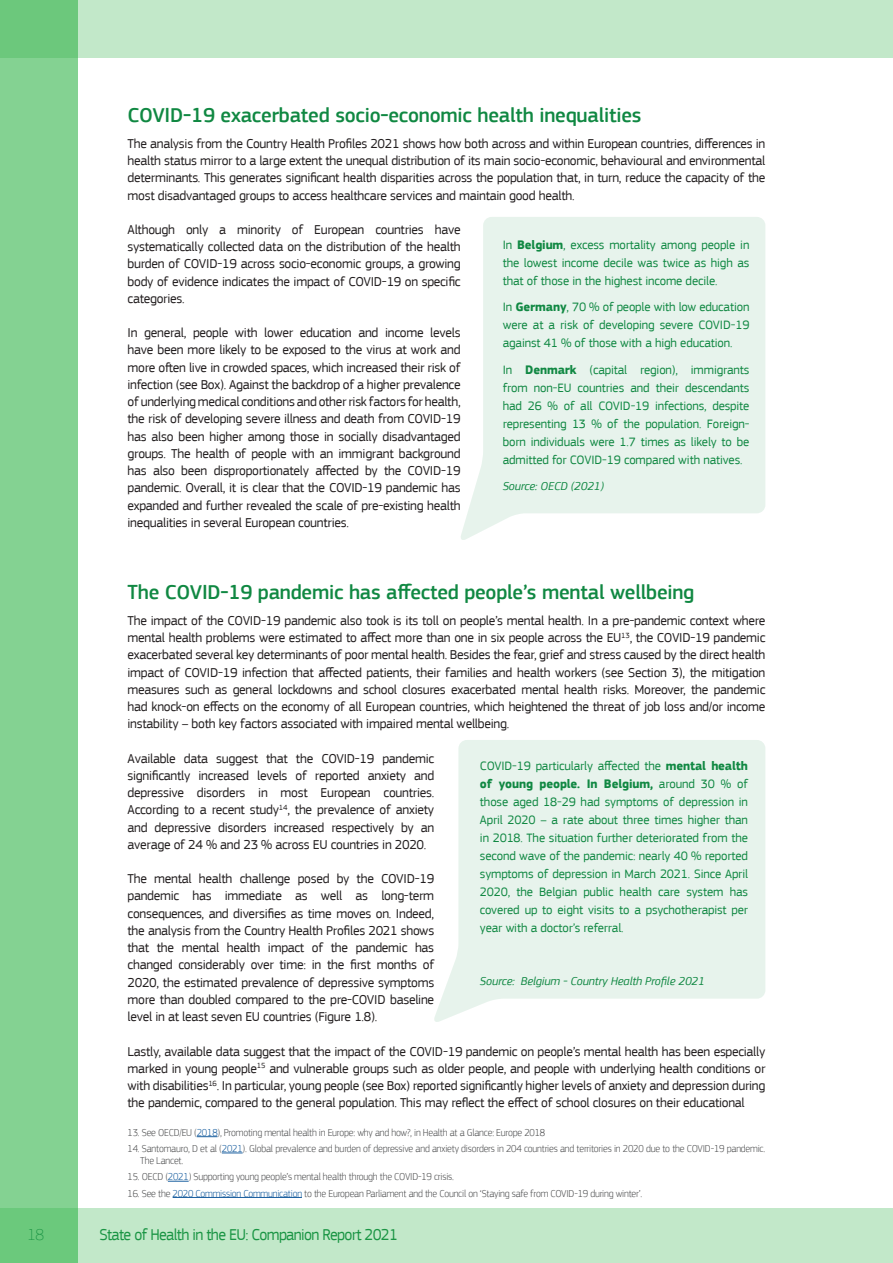
<style>
.page{position:relative;width:893px;height:1263px;background:#fff}
.page>*{position:absolute;margin:0;border:0;box-sizing:border-box;transform-origin:0 0}
.Subtitle_green{font:500 21px "EC Square Sans Pro";letter-spacing:-.01em;color:#108842}
.t1{font:16.5px "EC Square Sans Pro";letter-spacing:-.04em;color:#108842;scale:.96 1}
.t2{font:100 16.5px "EC Square Sans Pro";color:#108842}
.Text_1{font:13.5px/17.2px "EC Square Sans Pro";letter-spacing:-.02em;color:#231f20;text-align:justify}
.Medium_-_Paragraph{font:12.75px/18px "EC Square Sans Pro";letter-spacing:-.01em;color:#108842;text-align:justify}
.Medium_-_Paragraph-2{font:italic 12px "EC Square Sans Pro";letter-spacing:-.01em;color:#108842}
.Footnote{font:300 10.5px/12px "EC Square Sans Pro";letter-spacing:-.02em;color:#4e4f50;scale:.95 1}
.s1{font-weight:700}
.s2{color:#175d9e}
</style>
<div class="page">
<div style="left:0;top:0;width:893px;height:58px;background:#c2e8c9"></div>
<div style="left:0;top:0;width:78px;height:1263px;background:#84d292"></div>
<svg style="left:0;top:1208px;width:893px;height:55px;background:#bae5c2"></svg>
<svg style="left:461px;top:217px;width:304px;height:323px;background:#eaf4ee"></svg>
<svg style="left:197px;top:1136px;width:21px;height:1px"></svg>
<svg style="left:222px;top:1153px;width:21px;height:1px"></svg>
<svg style="left:168px;top:1181px;width:21px;height:1px"></svg>
<hr style="left:173px;top:1197px;width:129px;height:1px;background:#175d9e">
<svg style="left:434px;top:740px;width:331px;height:282px;background:#eaf4ee"></svg>
<p class="Subtitle_green" style="left:128px;top:103px;width:515px">COVID-19 exacerbated socio-economic health inequalities</p>
<p class="Text_1" style="left:128px;top:135px;width:639px">The analysis from the Country Health Profiles 2021 shows how both across and within European countries, differences in health status mirror to a large extent the unequal distribution of its main socio-economic, behavioural and environmental determinants. This generates significant health disparities across the population that, in turn, reduce the capacity of the most disadvantaged groups to access healthcare services and maintain good health.</p>
<p class="Text_1" style="left:128px;top:221px;width:335px">Although only a minority of European countries have systematically collected data on the distribution of the health burden of COVID-19 across socio-economic groups, a growing body of evidence indicates the impact of COVID-19 on specific categories.</p>
<p class="Text_1" style="left:128px;top:324px;width:335px">In general, people with lower education and income levels have been more likely to be exposed to the virus at work and more often live in crowded spaces, which increased their risk of infection (see Box). Against the backdrop of a higher prevalence of underlying medical conditions and other risk factors for health, the risk of developing severe illness and death from COVID-19 has also been higher among those in socially disadvantaged groups. The health of people with an immigrant background has also been disproportionately affected by the COVID-19 pandemic. Overall, it is clear that the COVID-19 pandemic has expanded and further revealed the scale of pre-existing health inequalities in several European countries.</p>
<p class="Medium_-_Paragraph" style="left:503px;top:235px;width:248px">In <span class="s1">Belgium</span>, excess mortality among people in the lowest income decile was twice as high as that of those in the highest income decile.</p>
<p class="Medium_-_Paragraph" style="left:503px;top:298px;width:248px">In <span class="s1">Germany</span>, 70 % of people with low education were at a risk of developing severe COVID-19 against 41 % of those with a high education.</p>
<p class="Medium_-_Paragraph" style="left:503px;top:360px;width:248px">In <span class="s1">Denmark</span> (capital region), immigrants from non-EU countries and their descendants had 26 % of all COVID-19 infections, despite representing 13 % of the population. Foreign&shy;born individuals were 1.7 times as likely to be admitted for COVID-19 compared with natives.</p>
<p class="Medium_-_Paragraph-2" style="left:503px;top:479px;width:103px">Source: OECD (2021)</p>
<p class="Subtitle_green" style="left:128px;top:580px;width:568px">The COVID-19 pandemic has affected people’s mental wellbeing</p>
<p class="Text_1" style="left:128px;top:612px;width:639px">The impact of the COVID-19 pandemic also took is its toll on people’s mental health. In a pre-pandemic context where mental health problems were estimated to affect more than one in six people across the EU<sup>13</sup>, the COVID-19 pandemic exacerbated several key determinants of poor mental health. Besides the fear, grief and stress caused by the direct health impact of COVID-19 infection that affected patients, their families and health workers (see Section 3), the mitigation measures such as general lockdowns and school closures exacerbated mental health risks. Moreover, the pandemic had knock-on effects on the economy of all European countries, which heightened the threat of job loss and/or income instability – both key factors associated with impaired mental wellbeing.</p>
<p class="Text_1" style="left:128px;top:750px;width:308px">Available data suggest that the COVID-19 pandemic significantly increased levels of reported anxiety and depressive disorders in most European countries.<br>According to a recent study<sup>14</sup>, the prevalence of anxiety and depressive disorders increased respectively by an average of 24 % and 23 % across EU countries in 2020.</p>
<p class="Text_1" style="left:128px;top:870px;width:308px">The mental health challenge posed by the COVID-19 pandemic has immediate as well as long-term consequences, and diversifies as time moves on. Indeed, the analysis from the Country Health Profiles 2021 shows that the mental health impact of the pandemic has changed considerably over time: in the first months of 2020, the estimated prevalence of depressive symptoms more than doubled compared to the pre-COVID baseline level in at least seven EU countries (Figure 1.8).</p>
<p class="Text_1" style="left:128px;top:1042px;width:639px">Lastly, available data suggest that the impact of the COVID-19 pandemic on people’s mental health has been especially marked in young people<sup>15</sup> and vulnerable groups such as older people, and people with underlying health conditions or with disabilities<sup>16</sup>. In particular, young people (see Box) reported significantly higher levels of anxiety and depression during the pandemic, compared to the general population. This may reflect the effect of school closures on their educational</p>
<p class="Medium_-_Paragraph" style="left:480px;top:757px;width:270px">COVID-19 particularly affected the <span class="s1">mental health of young people. In Belgium,</span> around 30 % of those aged 18-29 had symptoms of depression in April 2020 – a rate about three times higher than in 2018. The situation further deteriorated from the second wave of the pandemic: nearly 40 % reported symptoms of depression in March 2021. Since April 2020, the Belgian public health care system has covered up to eight visits to a psychotherapist per year with a doctor’s referral.</p>
<p class="Medium_-_Paragraph-2" style="left:480px;top:974px;width:226px">Source: Belgium - Country Health Profile 2021</p>
<p class="Footnote" style="left:128px;top:1126px;width:441px">13. See OECD/EU (<span class="s2">2018</span>), Promoting mental health in Europe: why and how?, in Health at a Glance: Europe 2018</p>
<p class="Footnote" style="left:140px;top:1142px;width:659px;text-indent:-13px">14. Santomauro, D et al (<span class="s2">2021</span>). Global prevalence and burden of depressive and anxiety disorders in 204 countries and territories in 2020 due to the COVID-19 pandemic.<br>The Lancet.</p>
<p class="Footnote" style="left:128px;top:1171px;width:345px">15. OECD (<span class="s2">2021</span>) Supporting young people’s mental health through the COVID-19 crisis.</p>
<p class="Footnote" style="left:128px;top:1187px;width:543px">16. See the <span class="s2">2020 Commission Communication</span> to the European Parliament and the Council on ‘Staying safe from COVID-19 during winter’.</p>
<p class="t2" style="left:27px;top:1225px;width:18px">18</p>
<p class="t1" style="left:99px;top:1225px;width:312px">State of Health in the EU: Companion Report 2021</p>
</div>
